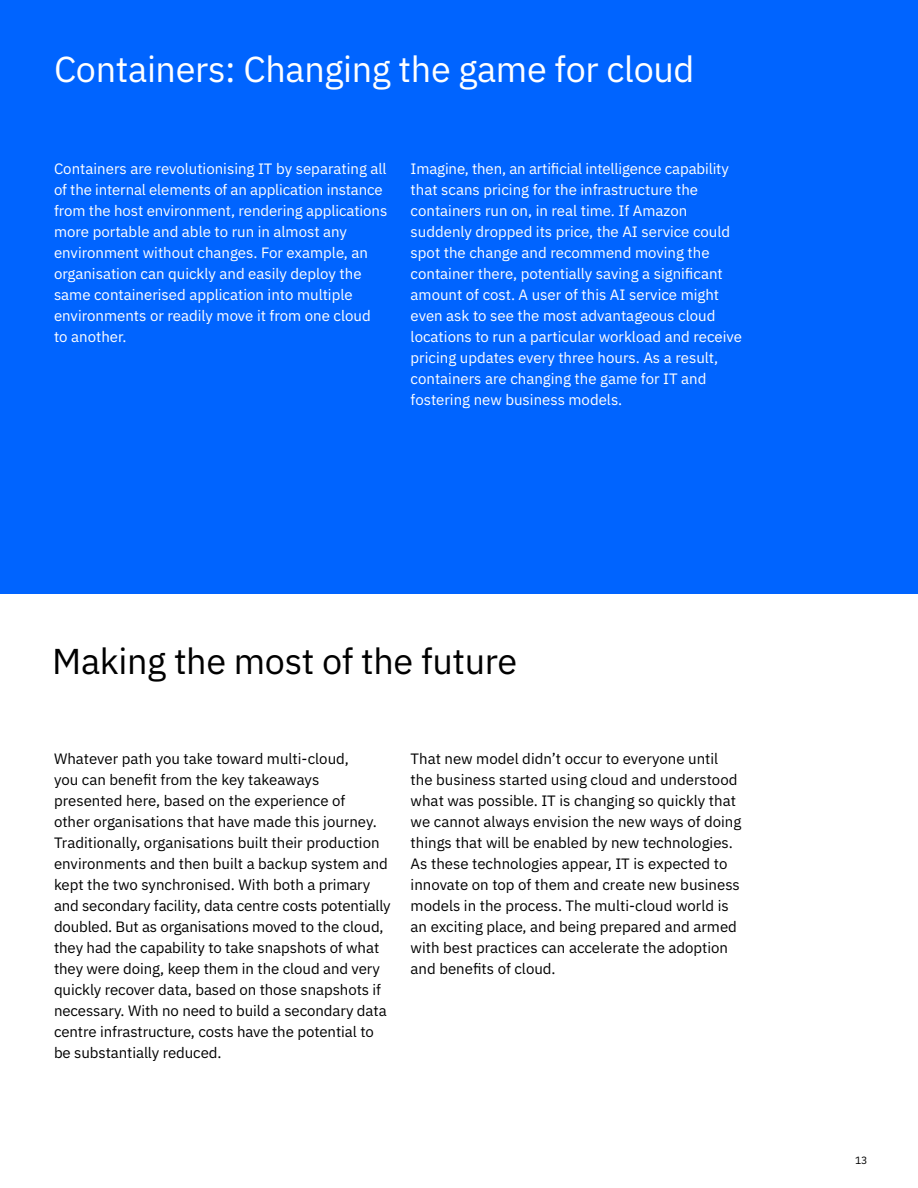
<style>
.page{position:relative;width:918px;height:1188px;background:#fff}
.page>*{position:absolute;margin:0;border:0;box-sizing:border-box;transform-origin:0 0}
.t1{font:36px "IBM Plex Sans";letter-spacing:-.01em;color:#fff}
.t2{font:36px "IBM Plex Sans";letter-spacing:-.01em;color:#000}
.t3{font:15px/21px "IBM Plex Sans";color:#000}
.t4{font:15px/21px "IBM Plex Sans";color:#fff}
.t5{font:10.5px "IBM Plex Sans";color:#000}
</style>
<div class="page">
<div style="left:0;top:0;width:918px;height:594px;background:#0064ff"></div>
<h1 class="t1" style="left:54px;top:42px;width:642px">Containers: Changing the game for cloud</h1>
<p class="t4" style="left:54px;top:157px;width:335px">Containers are revolutionising IT by separating all of the internal elements of an application instance from the host environment, rendering applications more portable and able to run in almost any environment without changes. For example, an organisation can quickly and easily deploy the same containerised application into multiple environments or readily move it from one cloud to another.</p>
<p class="t4" style="left:411px;top:157px;width:333px">Imagine, then, an artificial intelligence capability that scans pricing for the infrastructure the containers run on, in real time. If Amazon suddenly dropped its price, the AI service could spot the change and recommend moving the container there, potentially saving a significant amount of cost. A user of this AI service might even ask to see the most advantageous cloud locations to run a particular workload and receive pricing updates every three hours. As a result, containers are changing the game for IT and fostering new business models.</p>
<h1 class="t2" style="left:52px;top:633px;width:467px">Making the most of the future</h1>
<p class="t3" style="left:54px;top:747px;width:338px">Whatever path you take toward multi-cloud,<br>you can benefit from the key takeaways presented here, based on the experience of<br>other organisations that have made this journey.<br>Traditionally, organisations built their production environments and then built a backup system and kept the two synchronised. With both a primary and secondary facility, data centre costs potentially doubled. But as organisations moved to the cloud, they had the capability to take snapshots of what they were doing, keep them in the cloud and very quickly recover data, based on those snapshots if necessary. With no need to build a secondary data centre infrastructure, costs have the potential to be substantially reduced.</p>
<p class="t3" style="left:411px;top:747px;width:332px">That new model didn’t occur to everyone until the business started using cloud and understood what was possible. IT is changing so quickly that we cannot always envision the new ways of doing things that will be enabled by new technologies.<br>As these technologies appear, IT is expected to innovate on top of them and create new business models in the process. The multi-cloud world is an exciting place, and being prepared and armed with best practices can accelerate the adoption and benefits of cloud.</p>
<p class="t5" style="left:855px;top:1152px;width:14px">13</p>
</div>
